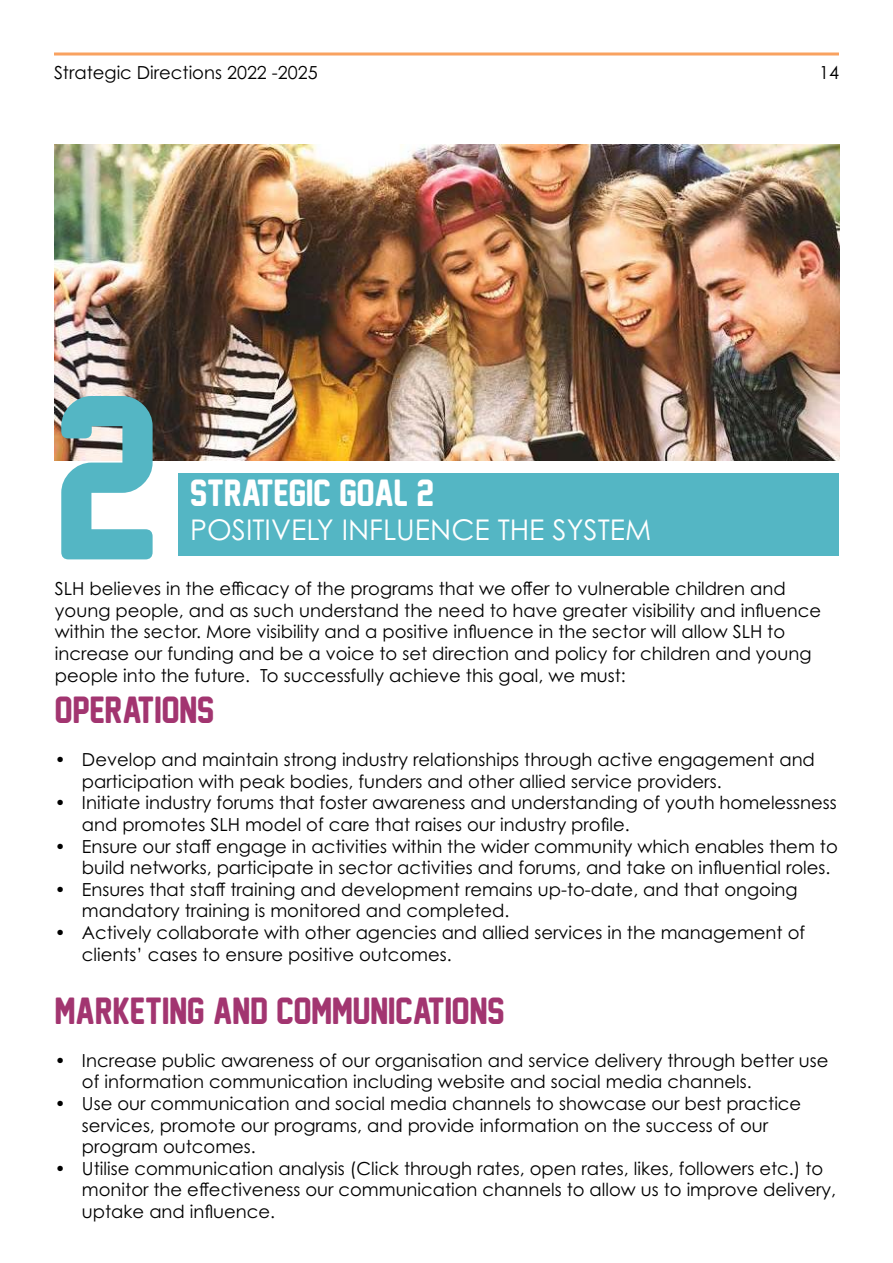
<style>
.page{position:relative;width:893px;height:1263px;background:#fff}
.page>*{position:absolute;margin:0;border:0;box-sizing:border-box;transform-origin:0 0}
.t1{font:213px "New Athletic M54";color:#54b6c4}
.t2{font:34.5px "New Athletic M54";color:#a23570}
.t3{font:34.5px "New Athletic M54";color:#fff}
.t4{font:28.5px "Century Gothic Pro";color:#fff}
.t5{font:18px/21.6px "Century Gothic Pro";color:#000}
</style>
<div class="page">
<hr style="left:54px;top:53px;width:785px;height:3px;background:#f9a260">
<img style="left:54px;top:145px;width:786px;height:315px">
<div style="left:179px;top:473px;width:660px;height:82px;background:#54b6c4"></div>
<p class="t5" style="left:54px;top:62px;width:265px">Strategic Directions 2022 -2025</p>
<p class="t5" style="left:819px;top:62px;width:21px">14</p>
<h1 class="t1" style="left:54px;top:361px;width:107px">2</h1>
<h2 class="t3" style="left:190px;top:474px;width:256px">STRATEGIC GOAL 2 -</h2>
<h3 class="t4" style="left:190px;top:513px;width:463px">POSITIVELY INFLUENCE THE SYSTEM</h3>
<p class="t5" style="left:55px;top:578px;width:767px">SLH believes in the efficacy of the programs that we offer to vulnerable children and young people, and as such understand the need to have greater visibility and influence within the sector. More visibility and a positive influence in the sector will allow SLH to increase our funding and be a voice to set direction and policy for children and young people into the future. To successfully achieve this goal, we must:</p>
<h2 class="t2" style="left:55px;top:691px;width:163px">OPERATIONS:</h2>
<p class="t5" style="left:82px;top:749px;width:734px;text-indent:-27px">• Develop and maintain strong industry relationships through active engagement and participation with peak bodies, funders and other allied service providers.</p>
<p class="t5" style="left:82px;top:792px;width:756px;text-indent:-27px">• Initiate industry forums that foster awareness and understanding of youth homelessness and promotes SLH model of care that raises our industry profile.</p>
<p class="t5" style="left:82px;top:835px;width:757px;text-indent:-27px">• Ensure our staff engage in activities within the wider community which enables them to build networks, participate in sector activities and forums, and take on influential roles.</p>
<p class="t5" style="left:82px;top:878px;width:717px;text-indent:-27px">• Ensures that staff training and development remains up-to-date, and that ongoing mandatory training is monitored and completed.</p>
<p class="t5" style="left:82px;top:921px;width:725px;text-indent:-27px">• Actively collaborate with other agencies and allied services in the management of clients’ cases to ensure positive outcomes.</p>
<h2 class="t2" style="left:55px;top:991px;width:451px">MARKETING AND COMMUNICATIONS</h2>
<p class="t5" style="left:82px;top:1049px;width:748px;text-indent:-27px">• Increase public awareness of our organisation and service delivery through better use of information communication including website and social media channels.</p>
<p class="t5" style="left:82px;top:1092px;width:721px;text-indent:-27px">• Use our communication and social media channels to showcase our best practice services, promote our programs, and provide information on the success of our program outcomes.</p>
<p class="t5" style="left:82px;top:1157px;width:756px;text-indent:-27px">• Utilise communication analysis (Click through rates, open rates, likes, followers etc.) to monitor the effectiveness our communication channels to allow us to improve delivery, uptake and influence.</p>
</div>
